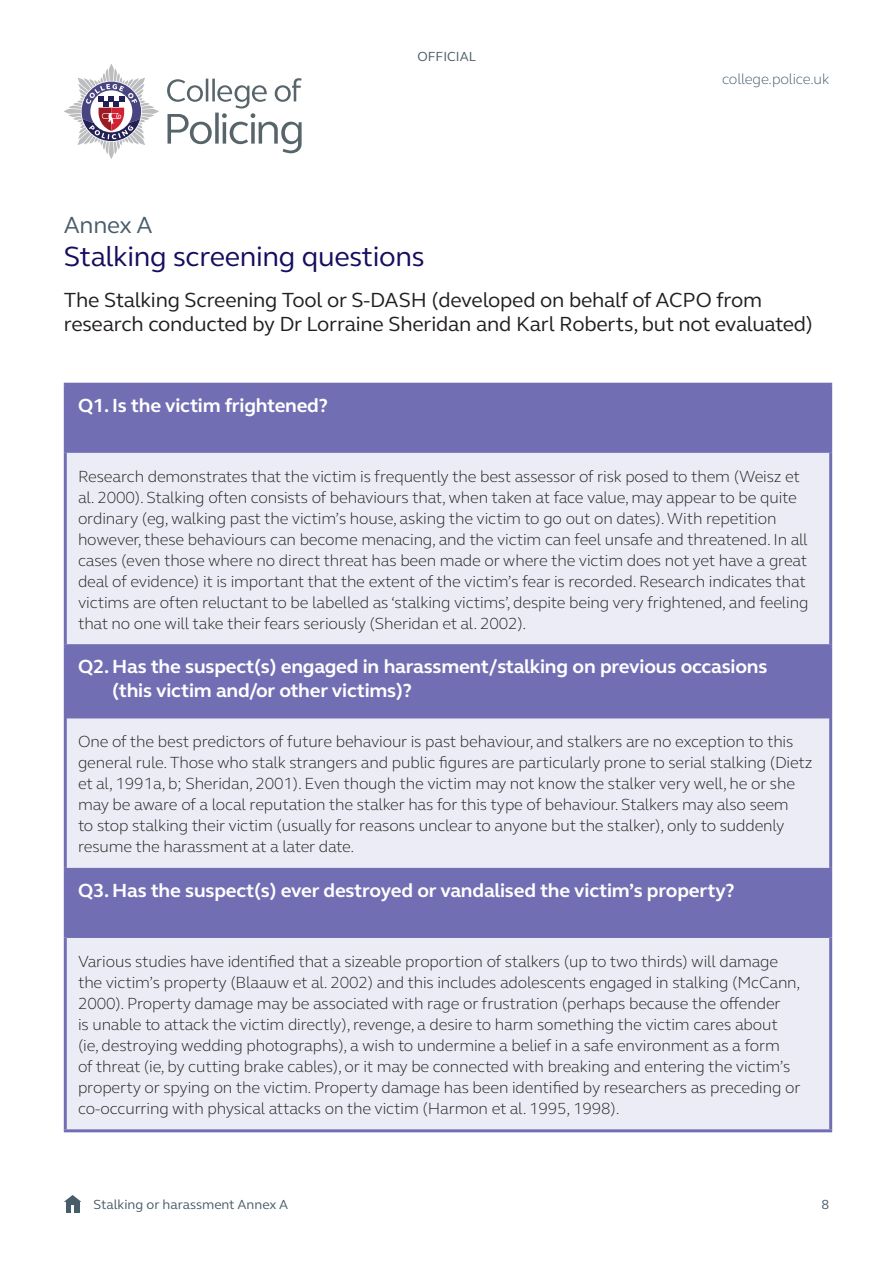
<style>
.page{position:relative;width:893px;height:1263px;background:#fff}
.page>*{position:absolute;margin:0;border:0;box-sizing:border-box;transform-origin:0 0}
.t1{font:28.5px "FS Elliot Pro";letter-spacing:-.01em;color:#150d5e}
.t2{font:24px "FS Elliot Pro";letter-spacing:-.01em;color:#485d6a}
.Subhead_1{font:21px/24px "FS Elliot Pro";letter-spacing:-.01em;color:#231f20}
.Subhead_1_reversed{font:700 19.5px/24px "FS Elliot Pro";letter-spacing:-.01em;color:#fff}
.Elliot_pro_bullets_1{font:300 16.5px/21px "FS Elliot Pro";letter-spacing:-.01em;color:#231f20}
.Quotation{font:300 15px "FS Elliot Pro";letter-spacing:-.01em;color:#485d6a}
.t3{font:13.5px "FS Elliot Pro";color:#485d6a}
</style>
<div class="page">
<svg style="left:64px;top:1195px;width:17px;height:18px"></svg>
<div style="left:65px;top:384px;width:766px;height:68px;background:#716eb3"></div>
<div style="left:67px;top:453px;width:762px;height:676px;background:#ececf6"></div>
<svg style="left:67px;top:647px;width:762px;height:290px;background:#b1afd5"></svg>
<hr style="left:67px;top:452px;width:762px;height:1px;background:#716eb3">
<hr style="left:64px;top:644px;width:768px;height:3px;background:#716eb3">
<hr style="left:67px;top:718px;width:762px;height:1px;background:#716eb3">
<hr style="left:64px;top:868px;width:768px;height:3px;background:#716eb3">
<hr style="left:67px;top:937px;width:762px;height:1px;background:#716eb3">
<hr style="left:64px;top:383px;width:768px;height:3px;background:#716eb3">
<hr style="left:64px;top:386px;width:3px;height:66px;background:#716eb3">
<hr style="left:829px;top:386px;width:3px;height:66px;background:#716eb3">
<hr style="left:64px;top:452px;width:3px;height:192px;background:#716eb3">
<hr style="left:829px;top:452px;width:3px;height:192px;background:#716eb3">
<hr style="left:64px;top:647px;width:3px;height:71px;background:#716eb3">
<hr style="left:829px;top:647px;width:3px;height:71px;background:#716eb3">
<hr style="left:64px;top:718px;width:3px;height:150px;background:#716eb3">
<hr style="left:829px;top:718px;width:3px;height:150px;background:#716eb3">
<hr style="left:64px;top:871px;width:3px;height:66px;background:#716eb3">
<hr style="left:829px;top:871px;width:3px;height:66px;background:#716eb3">
<hr style="left:64px;top:937px;width:3px;height:192px;background:#716eb3">
<hr style="left:829px;top:937px;width:3px;height:192px;background:#716eb3">
<hr style="left:64px;top:1129px;width:768px;height:3px;background:#716eb3">
<svg style="left:167px;top:78px;width:135px;height:75px"></svg>
<svg style="left:64px;top:64px;width:95px;height:95px"></svg>
<p class="t3" style="left:417px;top:48px;width:60px">OFFICIAL</p>
<p class="Quotation" style="left:722px;top:68px;width:109px">college.police.uk</p>
<p class="t2" style="left:64px;top:209px;width:90px">Annex A</p>
<p class="t1" style="left:64px;top:237px;width:362px">Stalking screening questions</p>
<p class="Subhead_1" style="left:64px;top:287px;width:751px">The Stalking Screening Tool or S-DASH (developed on behalf of ACPO from research conducted by Dr Lorraine Sheridan and Karl Roberts, but not evaluated)</p>
<p class="Subhead_1_reversed" style="left:78px;top:393px;width:251px">Q1. Is the victim frightened?</p>
<p class="Elliot_pro_bullets_1" style="left:78px;top:465px;width:732px">Research demonstrates that the victim is frequently the best assessor of risk posed to them (Weisz et al. 2000). Stalking often consists of behaviours that, when taken at face value, may appear to be quite ordinary (eg, walking past the victim’s house, asking the victim to go out on dates). With repetition however, these behaviours can become menacing, and the victim can feel unsafe and threatened. In all cases (even those where no direct threat has been made or where the victim does not yet have a great deal of evidence) it is important that the extent of the victim’s fear is recorded. Research indicates that victims are often reluctant to be labelled as ‘stalking victims’, despite being very frightened, and feeling that no one will take their fears seriously (Sheridan et al. 2002).</p>
<p class="Subhead_1_reversed" style="left:112px;top:654px;width:657px;text-indent:-34px">Q2. Has the suspect(s) engaged in harassment/stalking on previous occasions (this victim and/or other victims)?</p>
<p class="Elliot_pro_bullets_1" style="left:78px;top:731px;width:736px">One of the best predictors of future behaviour is past behaviour, and stalkers are no exception to this general rule. Those who stalk strangers and public figures are particularly prone to serial stalking (Dietz et al, 1991a, b; Sheridan, 2001). Even though the victim may not know the stalker very well, he or she may be aware of a local reputation the stalker has for this type of behaviour. Stalkers may also seem<br>to stop stalking their victim (usually for reasons unclear to anyone but the stalker), only to suddenly resume the harassment at a later date.</p>
<p class="Subhead_1_reversed" style="left:78px;top:878px;width:658px">Q3. Has the suspect(s) ever destroyed or vandalised the victim’s property?</p>
<p class="Elliot_pro_bullets_1" style="left:78px;top:950px;width:724px">Various studies have identified that a sizeable proportion of stalkers (up to two thirds) will damage the victim’s property (Blaauw et al. 2002) and this includes adolescents engaged in stalking (McCann, 2000). Property damage may be associated with rage or frustration (perhaps because the offender<br>is unable to attack the victim directly), revenge, a desire to harm something the victim cares about (ie, destroying wedding photographs), a wish to undermine a belief in a safe environment as a form<br>of threat (ie, by cutting brake cables), or it may be connected with breaking and entering the victim’s property or spying on the victim. Property damage has been identified by researchers as preceding or co-occurring with physical attacks on the victim (Harmon et al. 1995, 1998).</p>
<p class="t3" style="left:94px;top:1196px;width:196px">Stalking or harassment Annex A</p>
<p class="t3" style="left:821px;top:1196px;width:9px">8</p>
</div>
